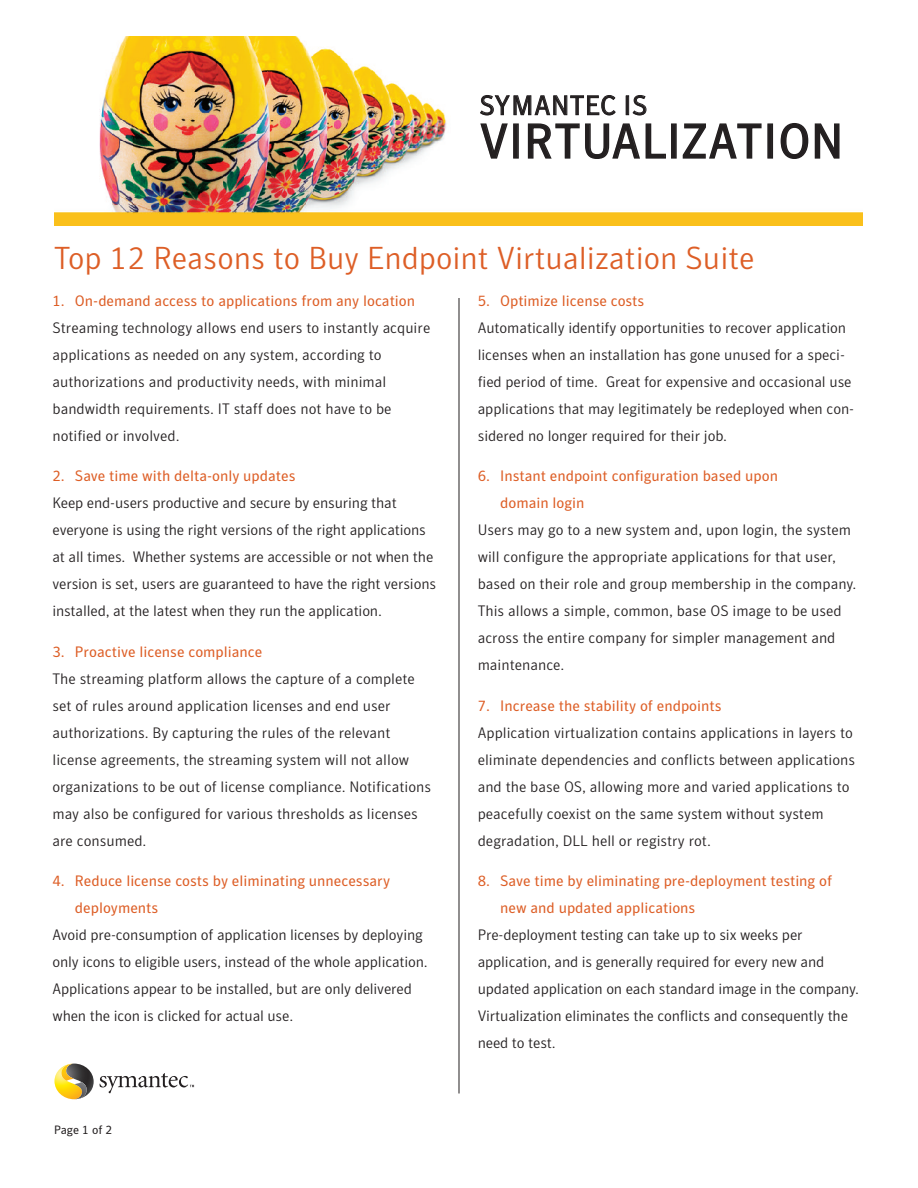
<style>
.page{position:relative;width:918px;height:1188px;background:#fff}
.page>*{position:absolute;margin:0;border:0;box-sizing:border-box;transform-origin:0 0}
.t1{font:48px "Symantec Sans";letter-spacing:.03em;color:#231f20}
.t2{font:300 31.5px "Symantec Sans";color:#dd5e26}
.t3{font:27px "Symantec Sans";letter-spacing:.03em;color:#231f20}
.t4{font:300 15px/27px "Symantec Sans";color:#231f20}
.t5{font:15px/27px "Symantec Sans";color:#dd5e26}
.t6{font:12px "Symantec Sans";color:#231f20}
</style>
<div class="page">
<hr style="left:459px;top:298px;width:1px;height:795px;background:#231f20">
<svg style="left:100px;top:1073px;width:94px;height:20px"></svg>
<svg style="left:54px;top:1064px;width:40px;height:35px"></svg>
<img style="left:54px;top:36px;width:809px;height:190px">
<h3 class="t3" style="left:480px;top:96px;width:169px">SYMANTEC IS</h3>
<h1 class="t1" style="left:480px;top:124px;width:365px">VIRTUALIZATION</h1>
<h2 class="t2" style="left:54px;top:247px;width:702px">Top 12 Reasons to Buy Endpoint Virtualization Suite</h2>
<p class="t5" style="left:52px;top:289px;width:364px">1. On-demand access to applications from any location</p>
<p class="t4" style="left:53px;top:316px;width:379px">Streaming technology allows end users to instantly acquire applications as needed on any system, according to authorizations and productivity needs, with minimal bandwidth requirements. IT staff does not have to be notified or involved.</p>
<p class="t5" style="left:53px;top:464px;width:245px">2. Save time with delta-only updates</p>
<p class="t4" style="left:53px;top:491px;width:385px">Keep end-users productive and secure by ensuring that everyone is using the right versions of the right applications at all times. Whether systems are accessible or not when the version is set, users are guaranteed to have the right versions installed, at the latest when they run the application.</p>
<p class="t5" style="left:53px;top:640px;width:211px">3. Proactive license compliance</p>
<p class="t4" style="left:52px;top:667px;width:380px">The streaming platform allows the capture of a complete set of rules around application licenses and end user authorizations. By capturing the rules of the relevant license agreements, the streaming system will not allow organizations to be out of license compliance. Notifications may also be configured for various thresholds as licenses are consumed.</p>
<p class="t5" style="left:75px;top:869px;width:317px;text-indent:-22px">4. Reduce license costs by eliminating unnecessary deployments</p>
<p class="t4" style="left:52px;top:923px;width:377px">Avoid pre-consumption of application licenses by deploying only icons to eligible users, instead of the whole application.<br>Applications appear to be installed, but are only delivered when the icon is clicked for actual use.</p>
<p class="t6" style="left:54px;top:1126px;width:60px">Page 1 of 2</p>
<p class="t5" style="left:478px;top:289px;width:168px">5. Optimize license costs</p>
<p class="t4" style="left:478px;top:316px;width:378px">Automatically identify opportunities to recover application licenses when an installation has gone unused for a speci&shy;fied period of time. Great for expensive and occasional use applications that may legitimately be redeployed when con&shy;sidered no longer required for their job.</p>
<p class="t5" style="left:500px;top:464px;width:279px;text-indent:-22px">6. Instant endpoint configuration based upon domain login</p>
<p class="t4" style="left:478px;top:518px;width:380px">Users may go to a new system and, upon login, the system will configure the appropriate applications for that user, based on their role and group membership in the company.<br>This allows a simple, common, base OS image to be used across the entire company for simpler management and maintenance.</p>
<p class="t5" style="left:478px;top:694px;width:245px">7. Increase the stability of endpoints</p>
<p class="t4" style="left:478px;top:721px;width:379px">Application virtualization contains applications in layers to eliminate dependencies and conflicts between applications and the base OS, allowing more and varied applications to peacefully coexist on the same system without system degradation, DLL hell or registry rot.</p>
<p class="t5" style="left:500px;top:869px;width:334px;text-indent:-22px">8. Save time by eliminating pre-deployment testing of new and updated applications</p>
<p class="t4" style="left:478px;top:923px;width:383px">Pre-deployment testing can take up to six weeks per application, and is generally required for every new and updated application on each standard image in the company.<br>Virtualization eliminates the conflicts and consequently the need to test.</p>
</div>
